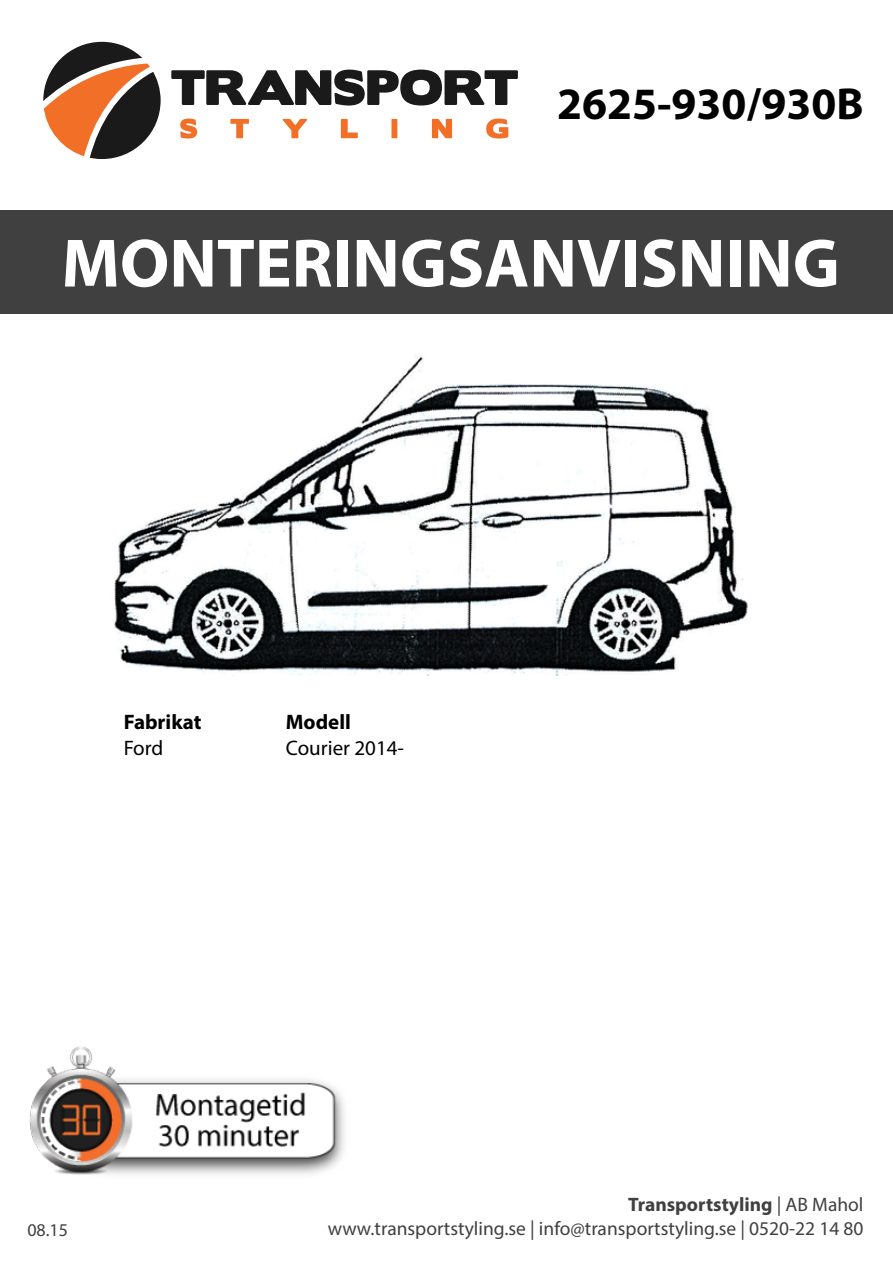
<style>
.page{position:relative;width:893px;height:1263px;background:#fff}
.page>*{position:absolute;margin:0;border:0;box-sizing:border-box;transform-origin:0 0}
.t1{font:700 69px "Myriad Pro";color:#fff}
.t2{font:700 45px "Myriad Pro";color:#000}
.t3{font:21px "Myriad Pro";color:#000}
.t4{font:700 21px "Myriad Pro";color:#000}
.t5{font:19.5px "Myriad Pro";color:#404041}
.t6{font:700 19.5px "Myriad Pro";color:#404041}
.t7{font:18px "Myriad Pro";color:#404041}
.s1{font-weight:400}
</style>
<div class="page">
<svg style="left:43px;top:42px;width:475px;height:117px"></svg>
<div style="left:0;top:210px;width:893px;height:104px;background:#404041"></div>
<img style="left:30px;top:1046px;width:314px;height:129px">
<img style="left:114px;top:355px;width:634px;height:321px">
<h2 class="t2" style="left:557px;top:74px;width:308px">2625-930/930B</h2>
<h1 class="t1" style="left:62px;top:218px;width:780px">MONTERINGSANVISNING</h1>
<p class="t4" style="left:124px;top:708px;width:79px">Fabrikat</p>
<p class="t4" style="left:286px;top:708px;width:67px">Modell</p>
<p class="t3" style="left:124px;top:734px;width:41px">Ford</p>
<p class="t3" style="left:286px;top:734px;width:120px">Courier 2014-</p>
<p class="t6" style="left:628px;top:1192px;width:237px">Transportstyling <span class="s1">| AB Mahol</span></p>
<p class="t7" style="left:27px;top:1219px;width:42px">08.15</p>
<p class="t5" style="left:328px;top:1216px;width:537px">www.transportstyling.se | info@transportstyling.se | 0520-22 14 80</p>
</div>
